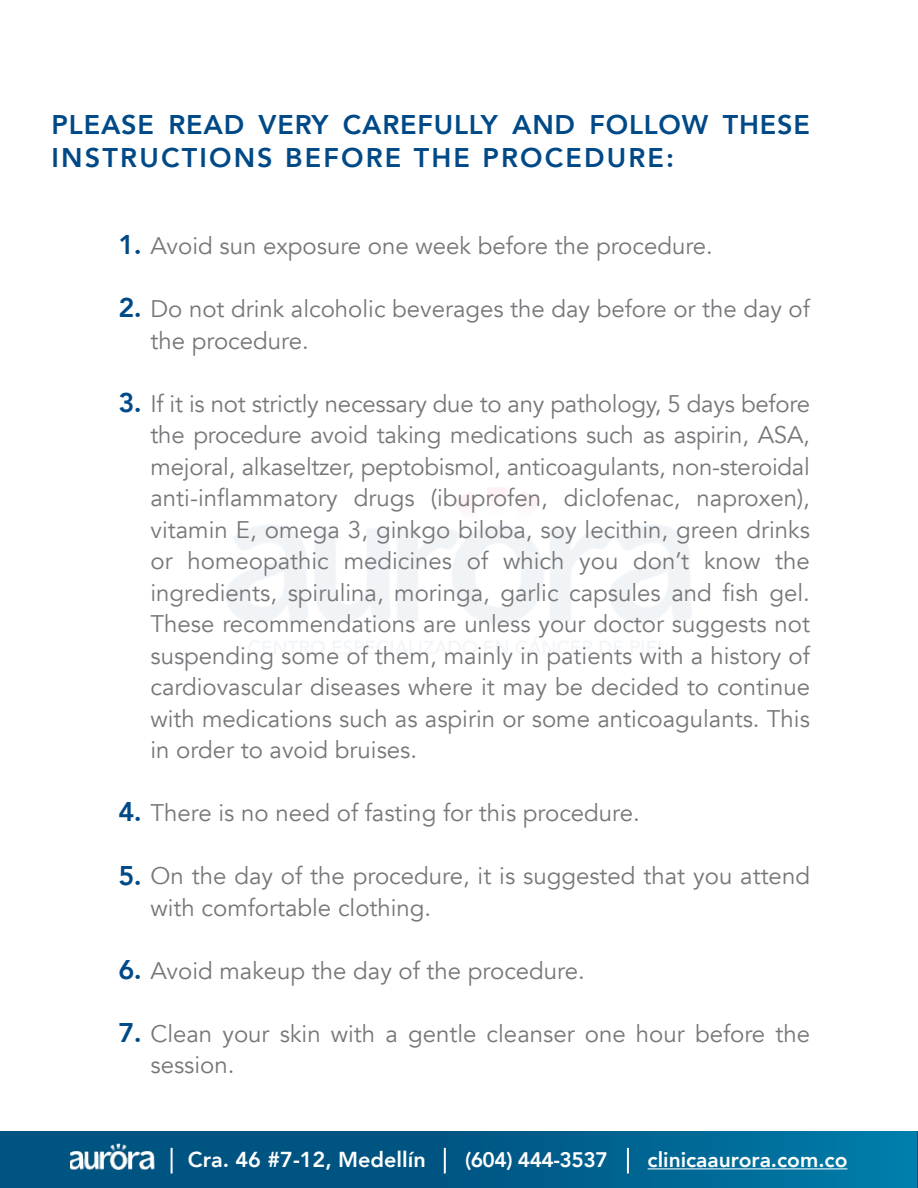
<style>
.page{position:relative;width:918px;height:1188px;background:#fff}
.page>*{position:absolute;margin:0;border:0;box-sizing:border-box;transform-origin:0 0}
.t1{font:800 27px/33px "Avenir";letter-spacing:.03em;color:#004987}
.t2{font:24px/31.5px "Avenir";color:#76777a}
.t3{font:800 21.6px "Avenir";color:#fff}
.t4{font:800 21px "Avenir";color:#fff}
.t5{font:800 21px "Avenir";letter-spacing:-.025em;color:#fff}
</style>
<div class="page">
<div style="left:0;top:1131px;width:918px;height:57px;background:linear-gradient(to right,#004978,#0275a2)"></div>
<hr style="left:917px;top:1131px;width:1px;height:57px;background:#005482">
<hr style="left:627px;top:1148px;width:2px;height:25px;background:#fff">
<hr style="left:444px;top:1148px;width:2px;height:25px;background:#fff">
<hr style="left:171px;top:1148px;width:2px;height:25px;background:#fff">
<img style="left:71px;top:1143px;width:85px;height:27px">
<hr style="left:648px;top:1168px;width:199px;height:1px;background:#fff">
<p class="t1" style="left:52px;top:109px;width:760px">PLEASE READ VERY CAREFULLY AND FOLLOW THESE<br>INSTRUCTIONS BEFORE THE PROCEDURE:</p>
<p class="t1" style="left:119px;top:229px;width:25px">1.</p>
<p class="t1" style="left:119px;top:292px;width:25px">2.</p>
<p class="t1" style="left:119px;top:386px;width:25px">3.</p>
<p class="t2" style="left:151px;top:231px;width:564px">Avoid sun exposure one week before the procedure.</p>
<p class="t2" style="left:151px;top:294px;width:661px">Do not drink alcoholic beverages the day before or the day of the procedure.</p>
<p class="t2" style="left:151px;top:388px;width:661px;text-align:justify">If it is not strictly necessary due to any pathology, 5 days before the procedure avoid taking medications such as aspirin, ASA, mejoral, alkaseltzer, peptobismol, anticoagulants, non-steroidal anti-inflammatory drugs (ibuprofen, diclofenac, naproxen), vitamin E, omega 3, ginkgo biloba, soy lecithin, green drinks or homeopathic medicines of which you don’t know the ingredients, spirulina, moringa, garlic capsules and fish gel.<br>These recommendations are unless your doctor suggests not suspending some of them, mainly in patients with a history of cardiovascular diseases where it may be decided to continue with medications such as aspirin or some anticoagulants. This in order to avoid bruises.</p>
<p class="t1" style="left:119px;top:796px;width:25px">4.</p>
<p class="t1" style="left:119px;top:859px;width:25px">5.</p>
<p class="t1" style="left:119px;top:953px;width:25px">6.</p>
<p class="t1" style="left:119px;top:1017px;width:25px">7.</p>
<p class="t2" style="left:151px;top:798px;width:491px">There is no need of fasting for this procedure.</p>
<p class="t2" style="left:151px;top:861px;width:661px">On the day of the procedure, it is suggested that you attend with comfortable clothing.</p>
<p class="t2" style="left:151px;top:955px;width:436px">Avoid makeup the day of the procedure.</p>
<p class="t2" style="left:151px;top:1018px;width:661px">Clean your skin with a gentle cleanser one hour before the session.</p>
<p class="t3" style="left:188px;top:1143px;width:239px">Cra. 46 #7-12, Medellín</p>
<p class="t5" style="left:465px;top:1144px;width:144px">(604) 444-3537</p>
<p class="t4" style="left:648px;top:1144px;width:201px">clinicaaurora.com.co</p>
</div>
